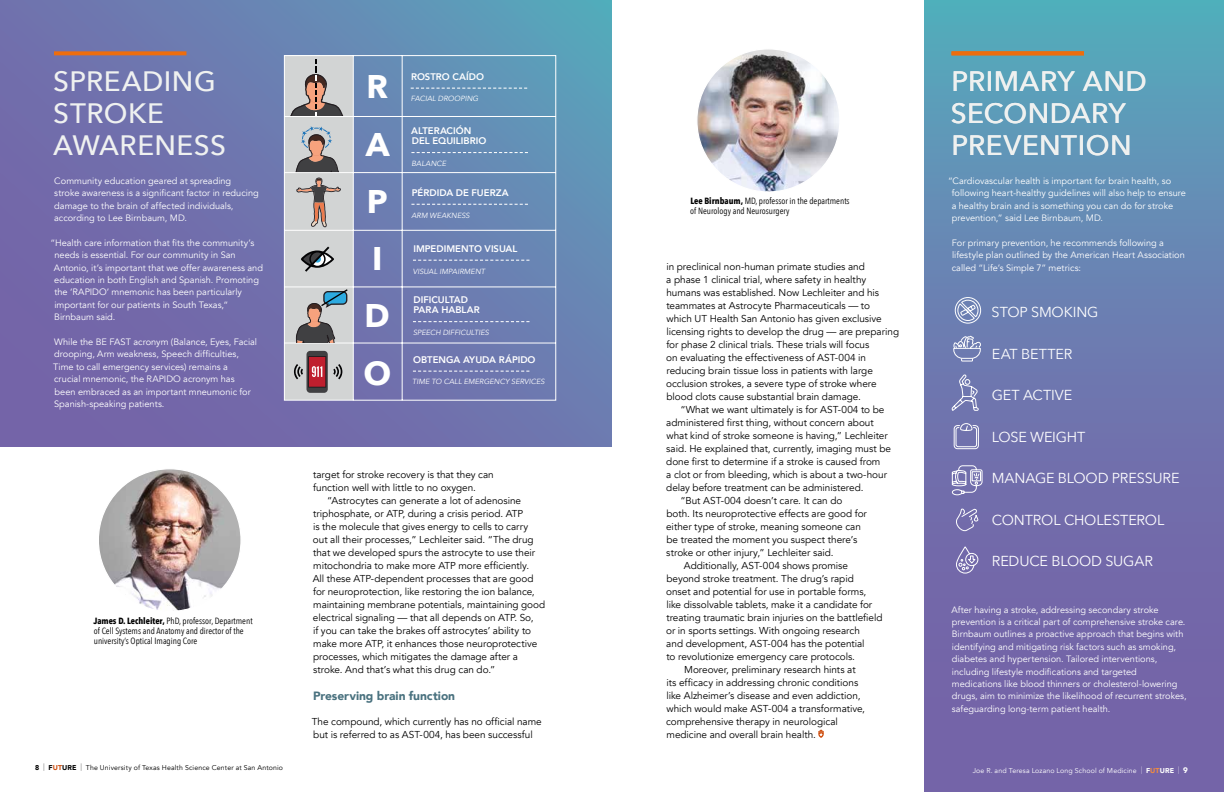
<style>
.page{position:relative;width:1224px;height:792px;background:#fff}
.page>*{position:absolute;margin:0;border:0;box-sizing:border-box;transform-origin:0 0}
.t1{font:700 32.7px/57.2px "Avenir Next";color:#fff}
.t2{font:500 28px/32px "Avenir Next";letter-spacing:.015em;color:#eff1f0}
.t3{font:14.4px "Avenir Next";letter-spacing:-.01em;color:#fff}
.t4{font:900 12px "Avenir";letter-spacing:-.005em;color:#4a727f}
.t5{font:10px/13px "Avenir";letter-spacing:-.005em;color:#000}
.t6{font:800 9.5px/10.8px "Avenir";color:#fff}
.t7{font:9.2px/12.4px "Avenir";color:#fff}
.t8{font:9px/10px "Avenir Next Condensed";color:#000}
.t9{font:900 8px "Avenir";color:#fff}
.t10{font:italic 7.5px "Avenir";letter-spacing:.005em;color:#fff}
.t11{font:7px "Avenir";letter-spacing:.02em;color:#000}
.t12{font:7px "Avenir";letter-spacing:.02em;color:#fff}
.t13{font:900 7px "Avenir";color:#000}
.s1{font-weight:700}
.s2{font-weight:300;font-size:7.5px}
.s3{font-weight:900}
.s4{font-weight:900;color:#ce4e0f}
.s5{font-weight:900;color:#f48c3d}
</style>
<div class="page">
<div style="left:925px;top:0;width:299px;height:792px;background:linear-gradient(to bottom,#5aa3bb,#7b56a4)"></div>
<svg style="left:0;top:0;width:612px;height:446px;background:#6d76ae"></svg>
<svg style="left:952px;top:51px;width:132px;height:4px"></svg>
<svg style="left:54px;top:51px;width:132px;height:4px"></svg>
<svg style="left:954px;top:507px;width:25px;height:27px"></svg>
<svg style="left:952px;top:465px;width:31px;height:30px"></svg>
<svg style="left:952px;top:374px;width:27px;height:37px"></svg>
<svg style="left:953px;top:335px;width:29px;height:27px"></svg>
<svg style="left:954px;top:423px;width:25px;height:26px"></svg>
<svg style="left:956px;top:547px;width:23px;height:27px"></svg>
<svg style="left:955px;top:297px;width:26px;height:27px"></svg>
<svg style="left:818px;top:730px;width:6px;height:8px"></svg>
<svg style="left:284px;top:55px;width:272px;height:346px;background:#8192b6"></svg>
<svg style="left:296px;top:288px;width:53px;height:55px;background:#9a9d9f"></svg>
<img style="left:697px;top:49px;width:143px;height:143px;border-radius:72px">
<img style="left:98px;top:469px;width:143px;height:142px;border-radius:71px">
<h2 class="t2" style="left:53px;top:64px;width:174px">SPREADING<br>STROKE<br>AWARENESS</h2>
<p class="t7" style="left:54px;top:175px;width:206px">Community education geared at spreading<br>stroke awareness is a significant factor in reducing damage to the brain of affected individuals, according to Lee Birnbaum, MD.</p>
<p class="t7" style="left:54px;top:237px;width:211px;text-indent:-3px">“Health care information that fits the community’s needs is essential. For our community in San Antonio, it’s important that we offer awareness and education in both English and Spanish. Promoting the ‘RAPIDO’ mnemonic has been particularly important for our patients in South Texas,“ Birnbaum said.</p>
<p class="t7" style="left:53px;top:336px;width:206px">While the BE FAST acronym (Balance, Eyes, Facial drooping, Arm weakness, Speech difficulties, Time to call emergency services) remains a<br>crucial mnemonic, the RAPIDO acronym has<br>been embraced as an important mneumonic for Spanish-speaking patients.</p>
<p class="t8" style="left:93px;top:615px;width:161px"><span class="s1">James D. Lechleiter,</span> PhD, professor, Department of Cell Systems and Anatomy and director of the university’s Optical Imaging Core</p>
<h1 class="t1" style="left:363px;top:58px;width:29px">R<br>A<br>P<br>I<br>D<br>O</h1>
<p class="t6" style="left:411px;top:71px;width:74px">ROSTRO CAÍDO</p>
<p class="t10" style="left:411px;top:94px;width:69px">FACIAL DROOPING</p>
<p class="t6" style="left:411px;top:125px;width:77px">ALTERACIÓN<br>DEL EQUILIBRIO</p>
<p class="t10" style="left:412px;top:159px;width:36px">BALANCE</p>
<p class="t6" style="left:412px;top:188px;width:98px">PÉRDIDA DE FUERZA</p>
<p class="t10" style="left:411px;top:211px;width:60px">ARM WEAKNESS</p>
<p class="t6" style="left:413px;top:243px;width:106px">IMPEDIMENTO VISUAL</p>
<p class="t10" style="left:413px;top:266px;width:74px">VISUAL IMPAIRMENT</p>
<p class="t6" style="left:413px;top:294px;width:68px">DIFICULTAD<br>PARA HABLAR</p>
<p class="t10" style="left:413px;top:328px;width:78px">SPEECH DIFFICULTIES</p>
<p class="t6" style="left:413px;top:354px;width:124px">OBTENGA AYUDA RÁPIDO</p>
<p class="t10" style="left:412px;top:377px;width:134px">TIME TO CALL EMERGENCY SERVICES</p>
<p class="t5" style="left:313px;top:468px;width:182px">target for stroke recovery is that they can function well with little to no oxygen.</p>
<p class="t5" style="left:313px;top:494px;width:234px;text-indent:15px">“Astrocytes can generate a lot of adenosine triphosphate, or ATP, during a crisis period. ATP<br>is the molecule that gives energy to cells to carry<br>out all their processes,” Lechleiter said. “The drug that we developed spurs the astrocyte to use their mitochondria to make more ATP more efficiently.<br>All these ATP-dependent processes that are good for neuroprotection, like restoring the ion balance, maintaining membrane potentials, maintaining good electrical signaling — that all depends on ATP. So,<br>if you can take the brakes off astrocytes’ ability to make more ATP, it enhances those neuroprotective processes, which mitigates the damage after a stroke. And that’s what this drug can do.”</p>
<p class="t4" style="left:313px;top:686px;width:144px">Preserving brain function</p>
<p class="t5" style="left:312px;top:715px;width:231px">The compound, which currently has no official name but is referred to as AST-004, has been successful</p>
<p class="t8" style="left:690px;top:196px;width:161px"><span class="s1">Lee Birnbaum,</span> MD, professor in the departments of Neurology and Neurosurgery</p>
<p class="t5" style="left:666px;top:260px;width:234px">in preclinical non-human primate studies and<br>a phase 1 clinical trial, where safety in healthy humans was established. Now Lechleiter and his teammates at Astrocyte Pharmaceuticals — to<br>which UT Health San Antonio has given exclusive licensing rights to develop the drug — are preparing for phase 2 clinical trials. These trials will focus<br>on evaluating the effectiveness of AST-004 in reducing brain tissue loss in patients with large occlusion strokes, a severe type of stroke where blood clots cause substantial brain damage.</p>
<p class="t5" style="left:680px;top:403px;width:206px">“What we want ultimately is for AST-004 to be</p>
<p class="t5" style="left:666px;top:416px;width:209px">administered first thing, without concern about</p>
<p class="t5" style="left:667px;top:429px;width:223px">what kind of stroke someone is having,” Lechleiter</p>
<p class="t5" style="left:666px;top:442px;width:226px">said. He explained that, currently, imaging must be</p>
<p class="t5" style="left:666px;top:455px;width:216px">done first to determine if a stroke is caused from</p>
<p class="t5" style="left:666px;top:468px;width:222px">a clot or from bleeding, which is about a two-hour</p>
<p class="t5" style="left:666px;top:481px;width:199px">delay before treatment can be administered.</p>
<p class="t5" style="left:680px;top:494px;width:163px">“But AST-004 doesn’t care. It can do</p>
<p class="t5" style="left:666px;top:507px;width:202px">both. Its neuroprotective effects are good for</p>
<p class="t5" style="left:666px;top:520px;width:196px">either type of stroke, meaning someone can</p>
<p class="t5" style="left:666px;top:533px;width:192px">be treated the moment you suspect there’s</p>
<p class="t5" style="left:666px;top:546px;width:169px">stroke or other injury,” Lechleiter said.</p>
<p class="t5" style="left:684px;top:559px;width:166px">Additionally, AST-004 shows promise</p>
<p class="t5" style="left:666px;top:572px;width:189px">beyond stroke treatment. The drug’s rapid</p>
<p class="t5" style="left:666px;top:585px;width:202px">onset and potential for use in portable forms,</p>
<p class="t5" style="left:666px;top:598px;width:207px">like dissolvable tablets, make it a candidate for</p>
<p class="t5" style="left:666px;top:611px;width:218px">treating traumatic brain injuries on the battlefield</p>
<p class="t5" style="left:666px;top:624px;width:195px">or in sports settings. With ongoing research</p>
<p class="t5" style="left:666px;top:637px;width:200px">and development, AST-004 has the potential</p>
<p class="t5" style="left:666px;top:650px;width:190px">to revolutionize emergency care protocols.</p>
<p class="t5" style="left:684px;top:663px;width:173px">Moreover, preliminary research hints at</p>
<p class="t5" style="left:666px;top:676px;width:193px">its efficacy in addressing chronic conditions</p>
<p class="t5" style="left:666px;top:689px;width:196px">like Alzheimer’s disease and even addiction,</p>
<p class="t5" style="left:667px;top:702px;width:200px">which would make AST-004 a transformative,</p>
<p class="t5" style="left:666px;top:715px;width:173px">comprehensive therapy in neurological</p>
<p class="t5" style="left:667px;top:728px;width:151px">medicine and overall brain health.</p>
<h2 class="t2" style="left:951px;top:64px;width:198px">PRIMARY AND<br>SECONDARY<br>PREVENTION</h2>
<p class="t7" style="left:952px;top:175px;width:236px;text-indent:-4px">“Cardiovascular health is important for brain health, so following heart-healthy guidelines will also help to ensure a healthy brain and is something you can do for stroke prevention,” said Lee Birnbaum, MD.</p>
<p class="t7" style="left:952px;top:237px;width:235px">For primary prevention, he recommends following a lifestyle plan outlined by the American Heart Association called “Life’s Simple 7” metrics:</p>
<h3 class="t3" style="left:992px;top:300px;width:108px">STOP SMOKING</h3>
<h3 class="t3" style="left:992px;top:341px;width:82px">EAT BETTER</h3>
<h3 class="t3" style="left:992px;top:383px;width:82px">GET ACTIVE</h3>
<h3 class="t3" style="left:992px;top:424px;width:95px">LOSE WEIGHT</h3>
<h3 class="t3" style="left:992px;top:466px;width:189px">MANAGE BLOOD PRESSURE</h3>
<h3 class="t3" style="left:992px;top:507px;width:174px">CONTROL CHOLESTEROL</h3>
<h3 class="t3" style="left:992px;top:549px;width:163px">REDUCE BLOOD SUGAR</h3>
<p class="t7" style="left:951px;top:603px;width:237px">After having a stroke, addressing secondary stroke prevention is a critical part of comprehensive stroke care.<br>Birnbaum outlines a proactive approach that begins with identifying and mitigating risk factors such as smoking, diabetes and hypertension. Tailored interventions, including lifestyle modifications and targeted medications like blood thinners or cholesterol-lowering drugs, aim to minimize the likelihood of recurrent strokes, safeguarding long-term patient health.</p>
<p class="t11" style="left:44px;top:764px;width:241px"><span class="s2">|</span> <span class="s3">F</span><span class="s4">UT</span><span class="s3">URE</span> <span class="s2">|</span> The University of Texas Health Science Center at San Antonio</p>
<p class="t13" style="left:35px;top:762px;width:6px">8</p>
<p class="t9" style="left:1183px;top:763px;width:6px">9</p>
<p class="t12" style="left:973px;top:766px;width:208px">Joe R. and Teresa Lozano Long School of Medicine <span class="s2">|</span> <span class="s3">F</span><span class="s5">UT</span><span class="s3">URE</span> <span class="s2">|</span></p>
</div>
